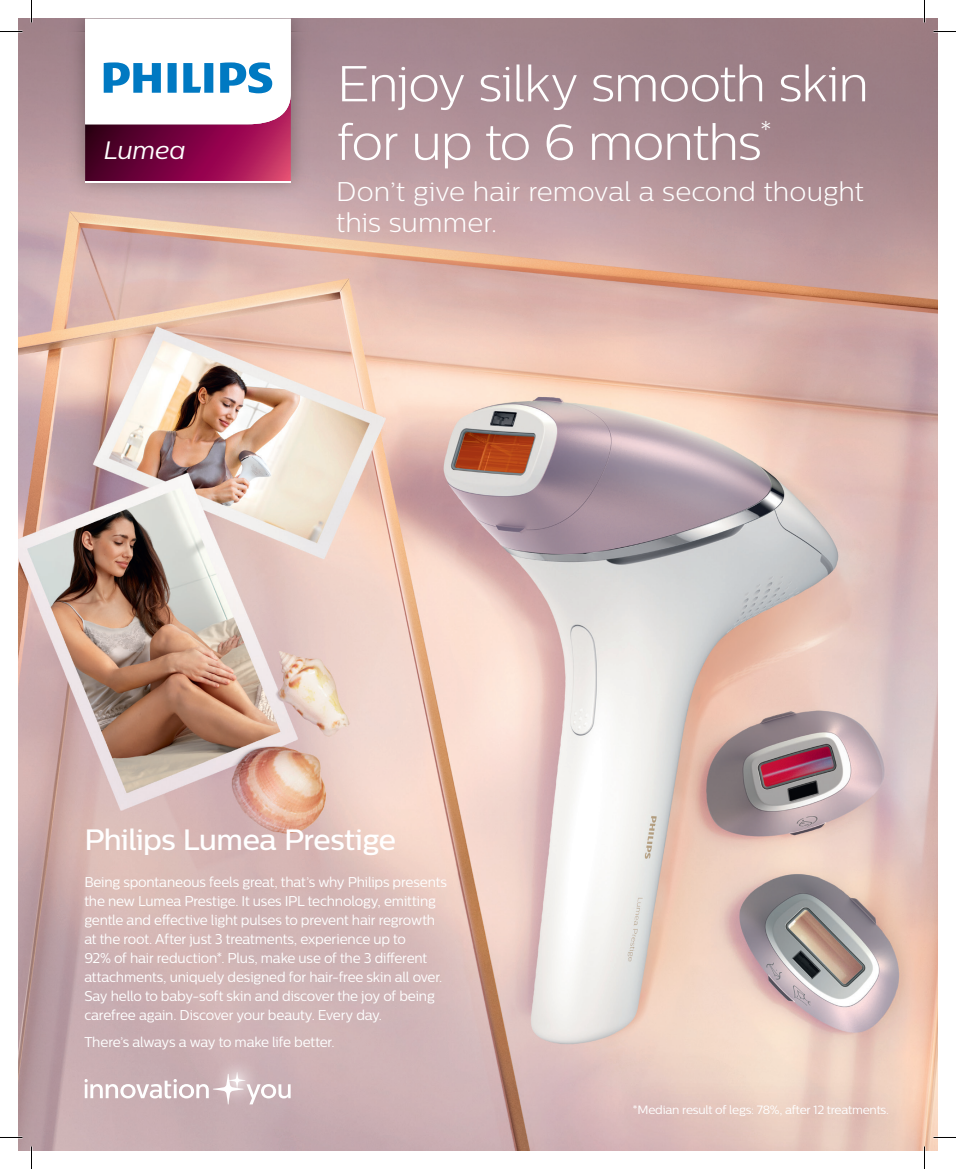
<style>
.page{position:relative;width:956px;height:1169px;background:#fff}
.page>*{position:absolute;margin:0;border:0;box-sizing:border-box;transform-origin:0 0}
.t1{font:300 50.4px/58.5px "Centrale Sans";letter-spacing:-.02em;color:#fff}
.t2{font:500 29.4px "Centrale Sans";letter-spacing:-.02em;color:#fff}
.t3{font:300 27px/31.5px "Centrale Sans";letter-spacing:.005em;color:#fff}
.t4{font:italic 25.2px "Centrale Sans";letter-spacing:-.005em;color:#fff}
.t5{font:14.25px/18.9px "Centrale Sans";letter-spacing:-.015em;color:#fff;scale:.95 1}
.t6{font:12px "Centrale Sans";letter-spacing:-.02em;color:#fff}
</style>
<div class="page">
<img style="left:19px;top:19px;width:918px;height:1131px">
<div style="left:608px;top:1076px;width:304px;height:69px;background:#5a0039;opacity:.45"></div>
<div style="left:211px;top:1055px;width:51px;height:51px;background:#cfb3b7;border-radius:26px"></div>
<svg style="left:84px;top:1072px;width:207px;height:32px"></svg>
<img style="left:60px;top:19px;width:256px;height:187px">
<hr style="left:85px;top:182px;width:206px;height:1px;background:#fff">
<svg style="left:85px;top:19px;width:206px;height:163px"></svg>
<hr style="left:0;top:1136px;width:22px;height:2px;background:#fff">
<hr style="left:933px;top:1136px;width:23px;height:2px;background:#fff">
<hr style="left:923px;top:0;width:2px;height:23px;background:#fff">
<hr style="left:923px;top:1146px;width:2px;height:23px;background:#fff">
<svg style="left:0;top:31px;width:22px;height:1px"></svg>
<svg style="left:933px;top:31px;width:23px;height:1px"></svg>
<svg style="left:0;top:1137px;width:22px;height:1px"></svg>
<svg style="left:933px;top:1137px;width:23px;height:1px"></svg>
<svg style="left:31px;top:0;width:1px;height:23px"></svg>
<svg style="left:31px;top:1146px;width:1px;height:23px"></svg>
<svg style="left:924px;top:0;width:1px;height:23px"></svg>
<svg style="left:924px;top:1146px;width:1px;height:23px"></svg>
<p class="t4" style="left:104px;top:123px;width:83px">Lumea</p>
<p class="t4" style="left:104px;top:136px;width:83px">Lumea</p>
<p class="t1" style="left:337px;top:54px;width:534px">Enjoy silky smooth skin for up to 6 months<sup>*</sup></p>
<p class="t3" style="left:336px;top:175px;width:529px">Don’t give hair removal a second thought this summer.</p>
<p class="t2" style="left:84px;top:822px;width:313px">Philips Lumea Prestige</p>
<p class="t5" style="left:84px;top:872px;width:383px">Being spontaneous feels great, that’s why Philips presents the new Lumea Prestige. It uses IPL technology, emitting gentle and effective light pulses to prevent hair regrowth at the root. After just 3 treatments, experience up to<br>92% of hair reduction*. Plus, make use of the 3 different attachments, uniquely designed for hair-free skin all over.<br>Say hello to baby-soft skin and discover the joy of being carefree again. Discover your beauty. Every day.</p>
<p class="t5" style="left:84px;top:1032px;width:265px">There’s always a way to make life better.</p>
<p class="t6" style="left:632px;top:1103px;width:258px">*Median result of legs: 78%, after 12 treatments.</p>
</div>
